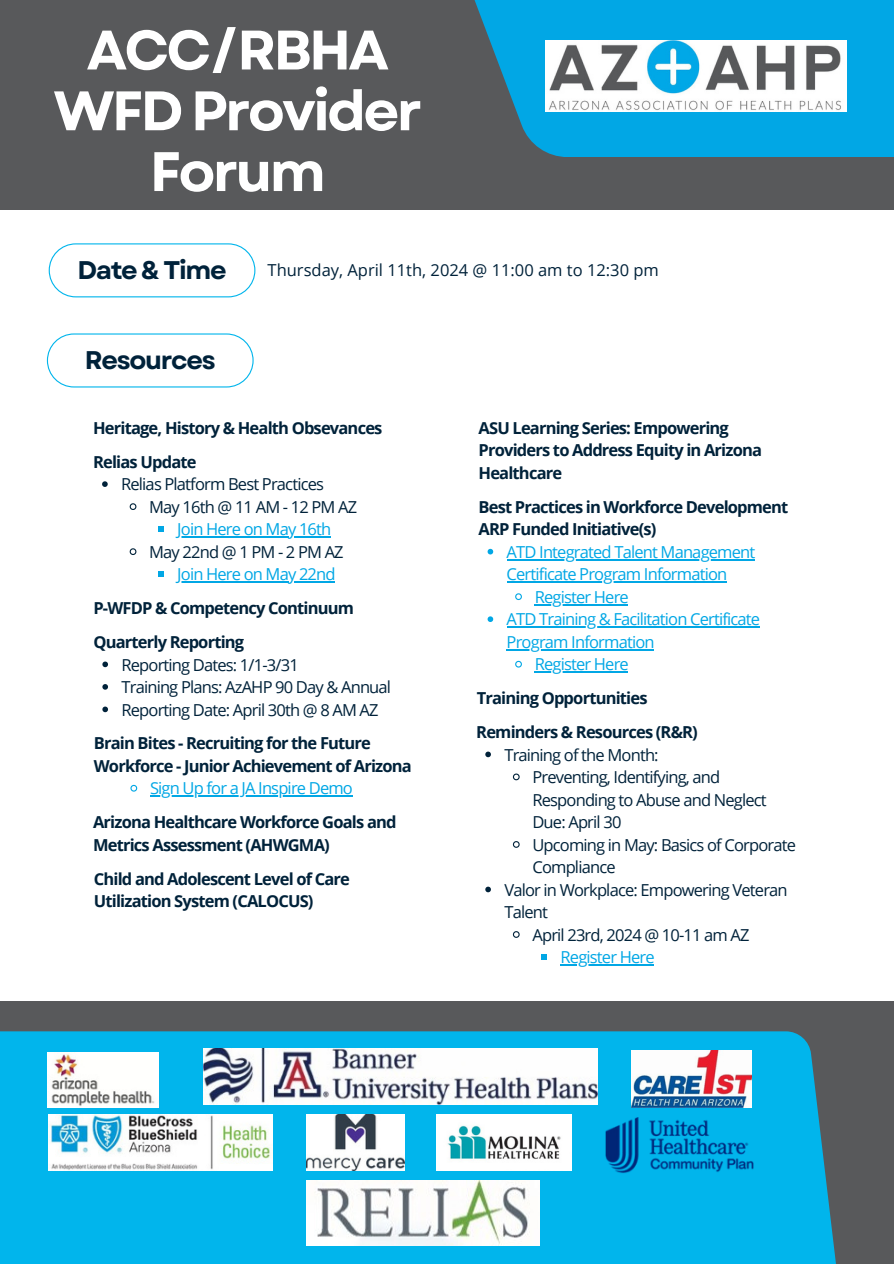
<style>
.page{position:relative;width:894px;height:1264px;background:#fff}
.page>*{position:absolute;margin:0;border:0;box-sizing:border-box;transform-origin:0 0}
.t1{font:700 55.5px/60.8px "Garet";letter-spacing:-.05em;color:#fff;text-align:center}
.t2{font:700 25.5px "Garet";letter-spacing:-.05em;color:#00223a}
.t3{font:700 16.5px/22.5px "Open Sans";letter-spacing:-.05em;color:#00223a}
.t4{font:16.5px/22.5px "Open Sans";letter-spacing:-.05em;color:#00223a}
.t5{font:16.5px/22.5px "Open Sans";letter-spacing:-.05em;color:#01a7e5}
.t6{font:16.5px "Open Sans";color:#00223a}
</style>
<div class="page">
<div style="left:0;top:0;width:893px;height:209px;background:#58595b"></div>
<svg style="left:474px;top:0;width:419px;height:157px;background:#0e9fd6"></svg>
<div style="left:0;top:1000px;width:893px;height:263px;background:#58595b"></div>
<div style="left:0;top:1031px;width:836px;height:232px;background:#01b5ec"></div>
<img style="left:545px;top:41px;width:300px;height:70px">
<img style="left:605px;top:1117px;width:147px;height:56px">
<img style="left:436px;top:1114px;width:135px;height:56px">
<img style="left:306px;top:1114px;width:98px;height:56px">
<img style="left:48px;top:1114px;width:224px;height:56px">
<img style="left:631px;top:1050px;width:120px;height:57px">
<img style="left:203px;top:1048px;width:394px;height:56px">
<img style="left:48px;top:1052px;width:110px;height:55px">
<img style="left:306px;top:1180px;width:233px;height:65px">
<svg style="left:49px;top:243px;width:206px;height:54px"></svg>
<svg style="left:47px;top:333px;width:206px;height:54px"></svg>
<svg style="left:102px;top:481px;width:6px;height:6px"></svg>
<svg style="left:129px;top:503px;width:8px;height:7px"></svg>
<svg style="left:158px;top:526px;width:6px;height:6px"></svg>
<hr style="left:177px;top:536px;width:153px;height:1px;background:#01a7e5">
<svg style="left:129px;top:548px;width:8px;height:7px"></svg>
<svg style="left:158px;top:571px;width:6px;height:6px"></svg>
<hr style="left:177px;top:581px;width:158px;height:1px;background:#01a7e5">
<svg style="left:130px;top:784px;width:8px;height:8px"></svg>
<hr style="left:150px;top:795px;width:202px;height:1px;background:#01a7e5">
<svg style="left:487px;top:549px;width:6px;height:5px"></svg>
<hr style="left:506px;top:559px;width:248px;height:1px;background:#01a7e5">
<hr style="left:506px;top:581px;width:220px;height:1px;background:#01a7e5">
<svg style="left:515px;top:593px;width:7px;height:8px"></svg>
<hr style="left:534px;top:604px;width:94px;height:1px;background:#01a7e5">
<svg style="left:487px;top:616px;width:6px;height:6px"></svg>
<hr style="left:506px;top:626px;width:253px;height:1px;background:#01a7e5">
<hr style="left:506px;top:649px;width:147px;height:1px;background:#01a7e5">
<svg style="left:515px;top:660px;width:7px;height:8px"></svg>
<hr style="left:534px;top:671px;width:94px;height:1px;background:#01a7e5">
<svg style="left:485px;top:751px;width:6px;height:6px"></svg>
<svg style="left:512px;top:773px;width:8px;height:8px"></svg>
<svg style="left:512px;top:841px;width:8px;height:7px"></svg>
<svg style="left:485px;top:886px;width:6px;height:6px"></svg>
<svg style="left:512px;top:931px;width:8px;height:7px"></svg>
<svg style="left:541px;top:954px;width:6px;height:5px"></svg>
<hr style="left:560px;top:964px;width:93px;height:1px;background:#01a7e5">
<svg style="left:102px;top:661px;width:6px;height:6px"></svg>
<svg style="left:102px;top:684px;width:6px;height:5px"></svg>
<svg style="left:102px;top:706px;width:6px;height:6px"></svg>
<p class="t1" style="left:53px;top:20px;width:370px">ACC/RBHA<br>WFD Provider<br>Forum</p>
<p class="t2" style="left:77px;top:251px;width:151px">Date &amp; Time</p>
<p class="t6" style="left:267px;top:258px;width:393px">Thursday, April 11th, 2024 @ 11:00 am to 12:30 pm</p>
<p class="t2" style="left:85px;top:341px;width:132px">Resources</p>
<p class="t3" style="left:93px;top:416px;width:291px">Heritage, History &amp; Health Obsevances</p>
<p class="t3" style="left:93px;top:450px;width:105px">Relias Update</p>
<h3 class="t4" style="left:121px;top:472px;width:204px">Relias Platform Best Practices</h3>
<p class="t4" style="left:149px;top:495px;width:209px">May 16th @ 11 AM - 12 PM AZ</p>
<p class="t5" style="left:177px;top:517px;width:155px">Join Here on May 16th</p>
<p class="t4" style="left:149px;top:540px;width:196px">May22nd@1PM-2PMAZ</p>
<h3 class="t5" style="left:177px;top:562px;width:160px">Join Here on May 22nd</h3>
<p class="t3" style="left:93px;top:596px;width:262px">P-WFDP &amp; Competency Continuum</p>
<p class="t3" style="left:93px;top:630px;width:152px">Quarterly Reporting</p>
<p class="t4" style="left:121px;top:653px;width:179px">Reporting Dates: 1/1-3/31</p>
<p class="t4" style="left:121px;top:675px;width:271px">Training Plans: AzAHP 90 Day &amp; Annual</p>
<p class="t4" style="left:121px;top:698px;width:258px">Reporting Date: April 30th @ 8 AM AZ</p>
<p class="t3" style="left:94px;top:731px;width:319px">Brain Bites - Recruiting for the Future<br>Workforce - Junior Achievement of Arizona</p>
<p class="t5" style="left:150px;top:776px;width:204px">Sign Up for a JA Inspire Demo</p>
<h3 class="t3" style="left:93px;top:810px;width:305px">Arizona Healthcare Workforce Goals and<br>Metrics Assessment (AHWGMA)</h3>
<p class="t3" style="left:94px;top:867px;width:257px">Child and Adolescent Level of Care<br>Utilization System (CALOCUS)</p>
<p class="t3" style="left:478px;top:416px;width:285px">ASU Learning Series: Empowering<br>Providers to Address Equity in Arizona<br>Healthcare</p>
<p class="t3" style="left:478px;top:495px;width:311px">Best Practices in Workforce Development<br>ARP Funded Initiative(s)</p>
<p class="t5" style="left:506px;top:540px;width:250px">ATD Integrated Talent Management</p>
<p class="t5" style="left:534px;top:562px;width:194px;text-indent:-28px">Certificate Program Information<br>Register Here</p>
<p class="t5" style="left:506px;top:607px;width:255px">ATD Training &amp; Facilitation Certificate</p>
<h3 class="t5" style="left:506px;top:630px;width:149px;text-align:center">Program Information<br>Register Here</h3>
<p class="t3" style="left:476px;top:686px;width:172px">Training Opportunities</p>
<p class="t3" style="left:476px;top:720px;width:223px">Reminders &amp; Resources (R&amp;R)</p>
<p class="t4" style="left:504px;top:743px;width:156px">Training of the Month:</p>
<p class="t4" style="left:532px;top:765px;width:236px">Preventing, Identifying, and<br>Responding to Abuse and Neglect<br>Due: April 30</p>
<p class="t4" style="left:532px;top:833px;width:265px">Upcoming in May: Basics of Corporate<br>Compliance</p>
<p class="t4" style="left:504px;top:878px;width:285px">Valor in Workplace: Empowering Veteran<br>Talent</p>
<p class="t4" style="left:532px;top:923px;width:219px">April 23rd, 2024 @ 10-11 am AZ</p>
<p class="t5" style="left:560px;top:945px;width:96px">Register Here</p>
</div>
